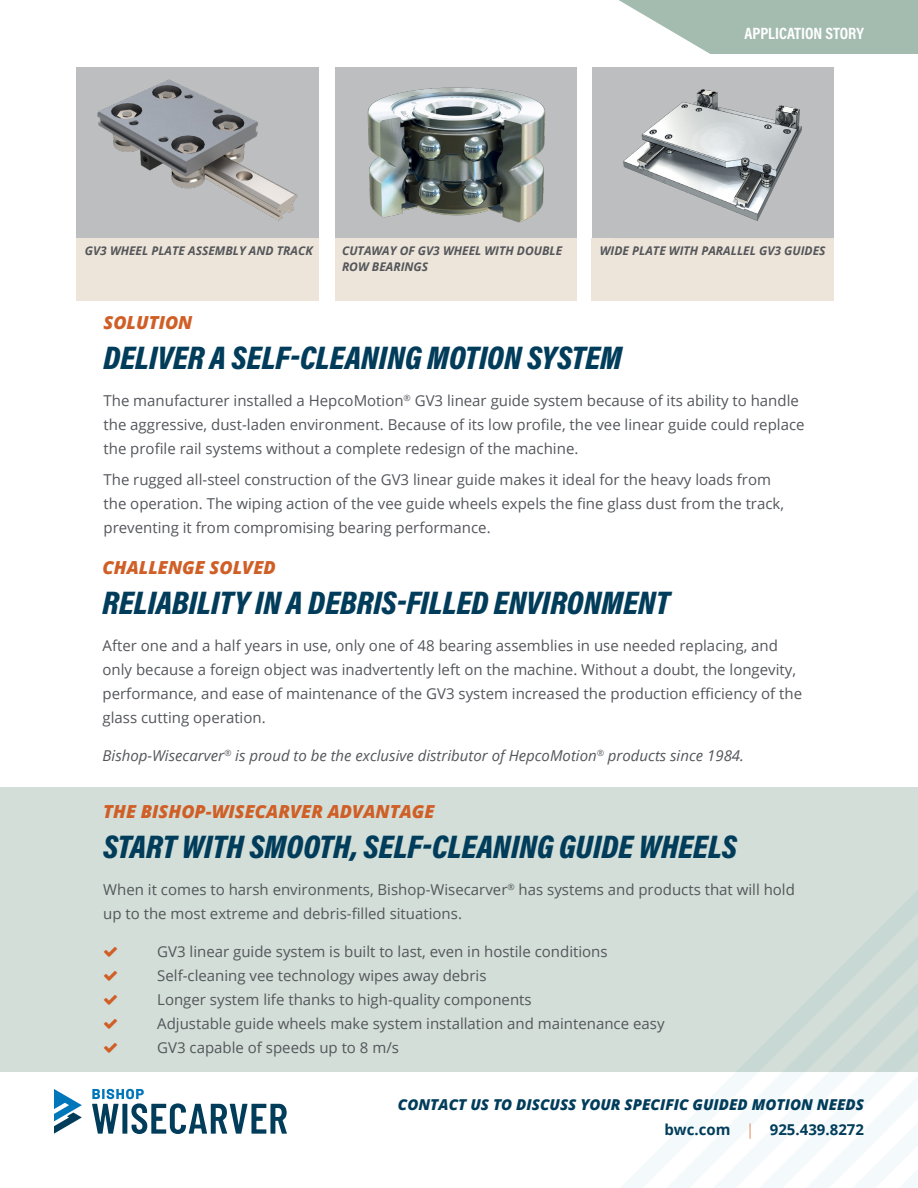
<style>
.page{position:relative;width:918px;height:1188px;background:#fff}
.page>*{position:absolute;margin:0;border:0;box-sizing:border-box;transform-origin:0 0}
.t1{font:italic 900 33px "Acumin Pro Cond";color:#013d5b}
.t2{font:italic 800 18px "Open Sans";color:#d05f27}
.t3{font:700 16.5px "Acumin Pro Cond";color:#fff}
.t4{font:15px/24px "Open Sans";color:#54565b}
.t5{font:italic 15px "Open Sans";color:#54565b}
.t6{font:italic 800 15px "Open Sans";color:#013d5b}
.t7{font:700 15px "Open Sans";color:#013d5b}
.t8{font:italic 700 12px/16.5px "Open Sans";color:#54565b}
.s1{font-weight:300;color:#d05f27}
</style>
<div class="page">
<svg style="left:619px;top:0;width:299px;height:54px"></svg>
<svg style="left:54px;top:1089px;width:28px;height:45px"></svg>
<svg style="left:92px;top:1089px;width:195px;height:45px"></svg>
<div style="left:77px;top:238px;width:242px;height:63px;background:#ebe3d5"></div>
<img style="left:77px;top:68px;width:242px;height:170px">
<img style="left:592px;top:68px;width:241px;height:170px">
<div style="left:335px;top:68px;width:241px;height:170px;background:#bcbec0"></div>
<img style="left:367px;top:87px;width:179px;height:136px">
<div style="left:335px;top:238px;width:242px;height:62px;background:#ebe3d5"></div>
<div style="left:592px;top:238px;width:242px;height:62px;background:#ebe3d5"></div>
<div style="left:0;top:787px;width:918px;height:285px;background:#d2ded7"></div>
<p class="t3" style="left:745px;top:23px;width:121px">APPLICATION STORY</p>
<p class="t8" style="left:85px;top:242px;width:229px">GV3 WHEEL PLATE ASSEMBLY AND TRACK</p>
<p class="t8" style="left:342px;top:242px;width:222px">CUTAWAY OF GV3 WHEEL WITH DOUBLE<br>ROW BEARINGS</p>
<p class="t8" style="left:600px;top:242px;width:227px">WIDE PLATE WITH PARALLEL GV3 GUIDES</p>
<p class="t2" style="left:104px;top:309px;width:91px">SOLUTION</p>
<h1 class="t1" style="left:104px;top:336px;width:520px">DELIVER A SELF-CLEANING MOTION SYSTEM</h1>
<p class="t4" style="left:104px;top:389px;width:703px">The manufacturer installed a HepcoMotion<sup>®</sup> GV3 linear guide system because of its ability to handle the aggressive, dust-laden environment. Because of its low profile, the vee linear guide could replace the profile rail systems without a complete redesign of the machine.</p>
<p class="t4" style="left:104px;top:467px;width:682px">The rugged all-steel construction of the GV3 linear guide makes it ideal for the heavy loads from the operation. The wiping action of the vee guide wheels expels the fine glass dust from the track, preventing it from compromising bearing performance.</p>
<p class="t2" style="left:103px;top:554px;width:175px">CHALLENGE SOLVED</p>
<h1 class="t1" style="left:103px;top:581px;width:569px">RELIABILITY IN A DEBRIS-FILLED ENVIRONMENT</h1>
<p class="t4" style="left:103px;top:634px;width:701px">After one and a half years in use, only one of 48 bearing assemblies in use needed replacing, and only because a foreign object was inadvertently left on the machine. Without a doubt, the longevity, performance, and ease of maintenance of the GV3 system increased the production efficiency of the glass cutting operation.</p>
<p class="t5" style="left:103px;top:745px;width:643px">Bishop-Wisecarver<sup>®</sup> is proud to be the exclusive distributor of HepcoMotion<sup>®</sup> products since 1984.</p>
<p class="t2" style="left:103px;top:798px;width:333px">THE BISHOP-WISECARVER ADVANTAGE</p>
<h1 class="t1" style="left:103px;top:825px;width:635px">START WITH SMOOTH, SELF-CLEANING GUIDE WHEELS</h1>
<p class="t4" style="left:103px;top:877px;width:693px">When it comes to harsh environments, Bishop-Wisecarver<sup>®</sup> has systems and products that will hold up to the most extreme and debris-filled situations.</p>
<p class="t4" style="left:157px;top:939px;width:509px">GV3 linear guide system is built to last, even in hostile conditions Self-cleaning vee technology wipes away debris<br>Longer system life thanks to high-quality components<br>Adjustable guide wheels make system installation and maintenance easy GV3 capable of speeds up to 8 m/s</p>
<p class="t6" style="left:398px;top:1093px;width:468px">CONTACT US TO DISCUSS YOUR SPECIFIC GUIDED MOTION NEEDS</p>
<p class="t7" style="left:664px;top:1119px;width:201px">bwc.com <span class="s1">|</span> 925.439.8272</p>
</div>
